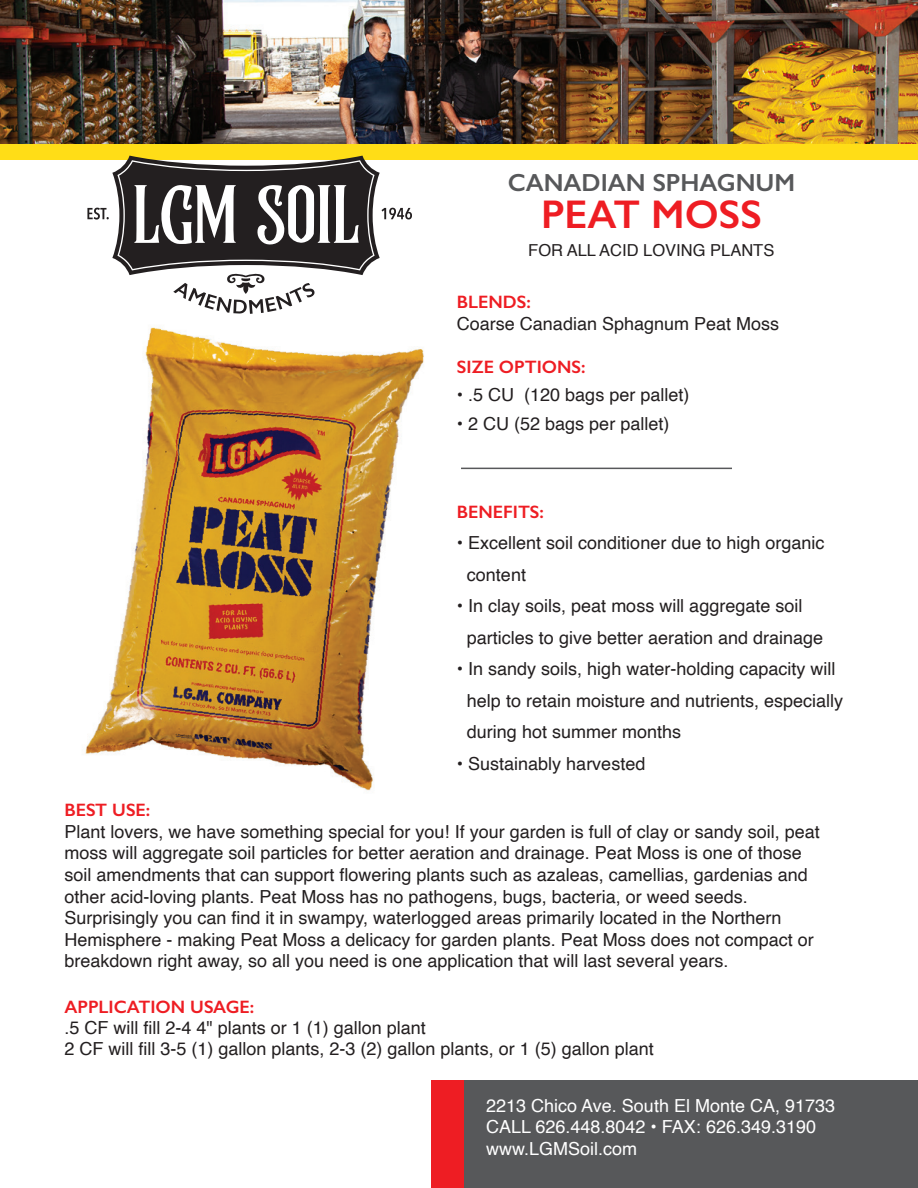
<style>
.page{position:relative;width:918px;height:1188px;background:#fff}
.page>*{position:absolute;margin:0;border:0;box-sizing:border-box;transform-origin:0 0}
.t1{font:600 40.2px "Gill Sans";color:#ee1d23}
.t2{font:600 24.75px "Gill Sans";color:#57585a}
.t3{font:18px/21.6px "Helvetica";color:#231f20}
.t4{font:18px/21.6px "Helvetica";color:#fff}
.t5{font:600 18px "Gill Sans";color:#ee1d23}
.t6{font:16.5px "Helvetica";color:#231f20}
</style>
<div class="page">
<div style="left:0;top:127px;width:918px;height:32px;background:#ffdd17"></div>
<div style="left:457px;top:1080px;width:461px;height:108px;background:#57585a"></div>
<div style="left:431px;top:1080px;width:33px;height:108px;background:#ee1d23"></div>
<svg style="left:87px;top:156px;width:325px;height:158px"></svg>
<img style="left:0;top:0;width:918px;height:143px">
<hr style="left:461px;top:468px;width:271px;height:1px;background:#57585a">
<img style="left:85px;top:327px;width:339px;height:464px">
<h2 class="t2" style="left:508px;top:168px;width:289px">CANADIAN SPHAGNUM</h2>
<h1 class="t1" style="left:541px;top:190px;width:222px">PEAT MOSS</h1>
<p class="t6" style="left:528px;top:238px;width:248px">FOR ALL ACID LOVING PLANTS</p>
<p class="t5" style="left:457px;top:291px;width:75px">BLENDS:</p>
<p class="t3" style="left:457px;top:313px;width:324px">Coarse Canadian Sphagnum Peat Moss</p>
<p class="t5" style="left:457px;top:356px;width:130px">SIZE OPTIONS:</p>
<p class="t3" style="left:457px;top:385px;width:234px">• .5 CU (120 bags per pallet)</p>
<p class="t3" style="left:457px;top:413px;width:214px">• 2 CU (52 bags per pallet)</p>
<p class="t5" style="left:457px;top:501px;width:88px">BENEFITS:</p>
<p class="t3" style="left:467px;top:527px;width:359px;line-height:31.5px;text-indent:-10px">• Excellent soil conditioner due to high organic content</p>
<p class="t3" style="left:467px;top:590px;width:358px;line-height:31.5px;text-indent:-10px">• In clay soils, peat moss will aggregate soil particles to give better aeration and drainage</p>
<p class="t3" style="left:467px;top:653px;width:378px;line-height:31.5px;text-indent:-10px">• In sandy soils, high water-holding capacity will help to retain moisture and nutrients, especially during hot summer months</p>
<p class="t3" style="left:457px;top:753px;width:190px">• Sustainably harvested</p>
<p class="t5" style="left:64px;top:799px;width:87px">BEST USE:</p>
<p class="t3" style="left:64px;top:821px;width:757px">Plant lovers, we have something special for you! If your garden is full of clay or sandy soil, peat moss will aggregate soil particles for better aeration and drainage. Peat Moss is one of those soil amendments that can support flowering plants such as azaleas, camellias, gardenias and other acid-loving plants. Peat Moss has no pathogens, bugs, bacteria, or weed seeds.<br>Surprisingly you can find it in swampy, waterlogged areas primarily located in the Northern Hemisphere - making Peat Moss a delicacy for garden plants. Peat Moss does not compact or breakdown right away, so all you need is one application that will last several years.</p>
<p class="t5" style="left:64px;top:996px;width:191px">APPLICATION USAGE:</p>
<p class="t3" style="left:64px;top:1018px;width:591px;line-height:21px">.5 CF will fill 2-4 4" plants or 1 (1) gallon plant<br>2 CF will fill 3-5 (1) gallon plants, 2-3 (2) gallon plants, or 1 (5) gallon plant</p>
<p class="t4" style="left:486px;top:1095px;width:350px">2213 Chico Ave. South El Monte CA, 91733<br>CALL 626.448.8042 • FAX: 626.349.3190 www.LGMSoil.com</p>
</div>
